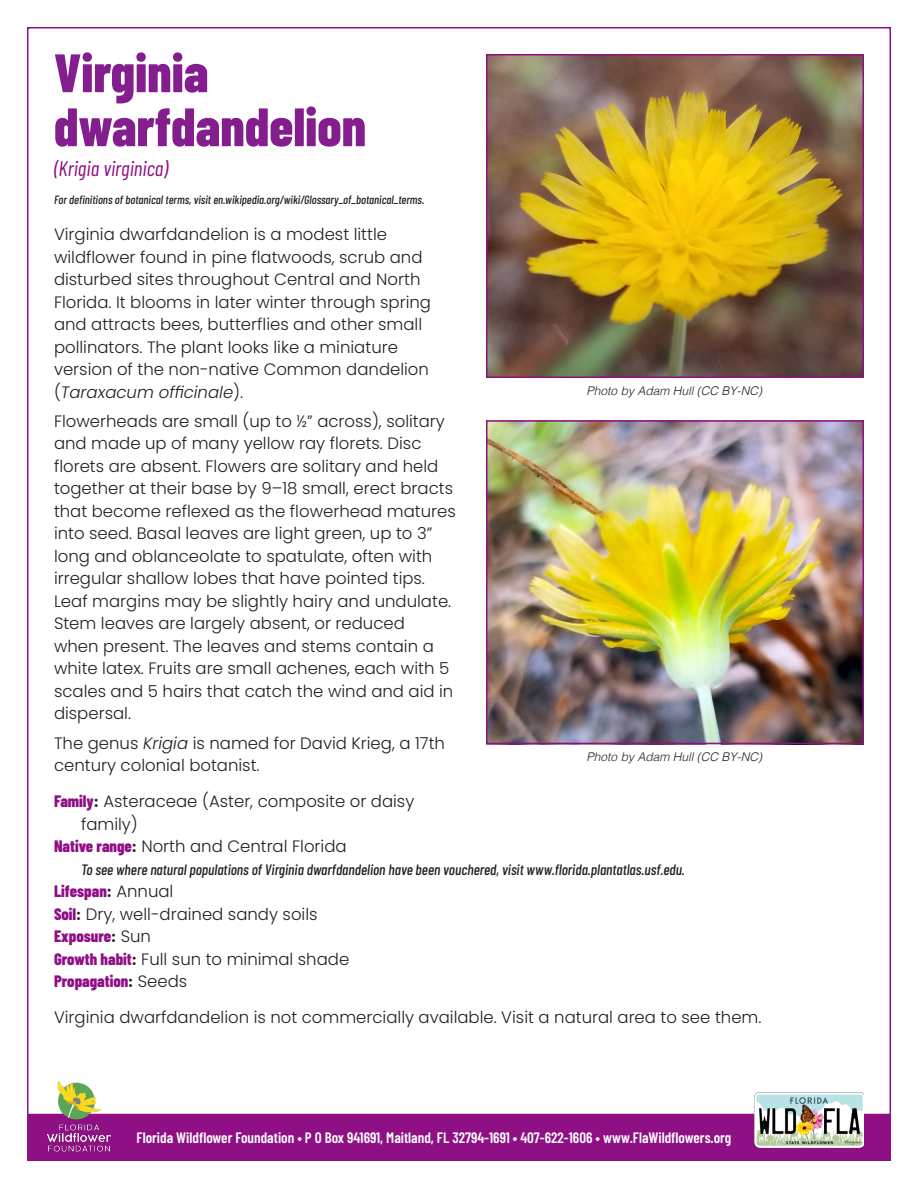
<style>
.page{position:relative;width:918px;height:1188px;background:#fff}
.page>*{position:absolute;margin:0;border:0;box-sizing:border-box;transform-origin:0 0}
.t1{font:800 54px/54px "Barlow Condensed";color:#841e8f}
.t2{font:italic 21px "Barlow Condensed";color:#8f0f84}
.t3{font:300 16.5px/22.5px "Poppins";color:#231f20}
.t4{font:800 16.5px "Barlow Condensed";color:#8f0f84}
.t5{font:italic 500 15px "Barlow Condensed";color:#231f20}
.t6{font:600 15px "Barlow Condensed";color:#fff}
.t7{font:italic 500 12px "Barlow Condensed";color:#231f20}
.t8{font:italic 300 12px "Helvetica";color:#231f20}
.s1{font-style:italic}
.s2{font-family:"Barlow Condensed";font-weight:800;color:#8f0f84}
.s3{font-family:"Barlow Condensed";font-weight:800}
.s4{color:#231f20}
.s5{font-family:"Poppins";font-weight:300;color:#231f20}
</style>
<div class="page">
<div style="left:27px;top:1114px;width:864px;height:47px;background:#8f0f84"></div>
<img style="left:754px;top:1092px;width:110px;height:55px">
<img style="left:489px;top:57px;width:372px;height:318px">
<div style="left:486px;top:54px;width:378px;height:324px;border:2px solid #8f0f84"></div>
<img style="left:44px;top:1082px;width:70px;height:70px">
<img style="left:489px;top:423px;width:372px;height:318px">
<div style="left:486px;top:420px;width:378px;height:324px;border:2px solid #8f0f84"></div>
<p class="t1" style="left:54px;top:43px;width:314px">Virginia dwarfdandelion</p>
<p class="t2" style="left:54px;top:154px;width:116px">(Krigia virginica)</p>
<p class="t7" style="left:54px;top:191px;width:372px">For definitions of botanical terms, visit en.wikipedia.org/wiki/Glossary_of_botanical_terms.</p>
<p class="t3" style="left:54px;top:223px;width:379px">Virginia dwarfdandelion is a modest little wildflower found in pine flatwoods, scrub and disturbed sites throughout Central and North Florida. It blooms in later winter through spring and attracts bees, butterflies and other small pollinators. The plant looks like a miniature version of the non-native Common dandelion (<span class="s1">Taraxacum officinale</span>).</p>
<p class="t3" style="left:54px;top:410px;width:403px">Flowerheads are small (up to ½” across), solitary and made up of many yellow ray florets. Disc florets are absent. Flowers are solitary and held together at their base by 9–18 small, erect bracts that become reflexed as the flowerhead matures into seed. Basal leaves are light green, up to 3” long and oblanceolate to spatulate, often with irregular shallow lobes that have pointed tips.<br>Leaf margins may be slightly hairy and undulate.<br>Stem leaves are largely absent, or reduced<br>when present. The leaves and stems contain a white latex. Fruits are small achenes, each with 5 scales and 5 hairs that catch the wind and aid in dispersal.</p>
<p class="t3" style="left:54px;top:732px;width:392px">The genus <span class="s1">Krigia</span> is named for David Krieg, a 17th century colonial botanist.</p>
<p class="t3" style="left:81px;top:790px;width:335px;text-indent:-27px"><span class="s2">Family</span><span class="s3">:</span> Asteraceae (Aster, composite or daisy family)</p>
<p class="t3" style="left:54px;top:835px;width:294px"><span class="s2">Native range</span><span class="s3">:</span> North and Central Florida</p>
<p class="t5" style="left:81px;top:859px;width:605px">To see where natural populations of Virginia dwarfdandelion have been vouchered, visit www.florida.plantatlas.usf.edu.</p>
<p class="t4" style="left:54px;top:879px;width:121px">Lifespan<span class="s4">:</span> <span class="s5">Annual</span></p>
<p class="t3" style="left:54px;top:903px;width:265px"><span class="s2">Soil</span><span class="s3">:</span> Dry, well-drained sandy soils</p>
<p class="t4" style="left:54px;top:924px;width:99px">Exposure<span class="s4">:</span> <span class="s5">Sun</span></p>
<p class="t3" style="left:54px;top:948px;width:297px"><span class="s2">Growth habit</span><span class="s3">:</span> Full sun to minimal shade</p>
<p class="t4" style="left:54px;top:969px;width:135px">Propagation<span class="s4">:</span> <span class="s5">Seeds</span></p>
<p class="t3" style="left:54px;top:1006px;width:709px">Virginia dwarfdandelion is not commercially available. Visit a natural area to see them.</p>
<p class="t8" style="left:587px;top:381px;width:177px">Photo by Adam Hull (CC BY-NC)</p>
<p class="t8" style="left:587px;top:747px;width:177px">Photo by Adam Hull (CC BY-NC)</p>
<p class="t6" style="left:137px;top:1127px;width:596px">Florida Wildflower Foundation • P O Box 941691, Maitland, FL 32794-1691 • 407-622-1606 • www.FlaWildflowers.org</p>
</div>
